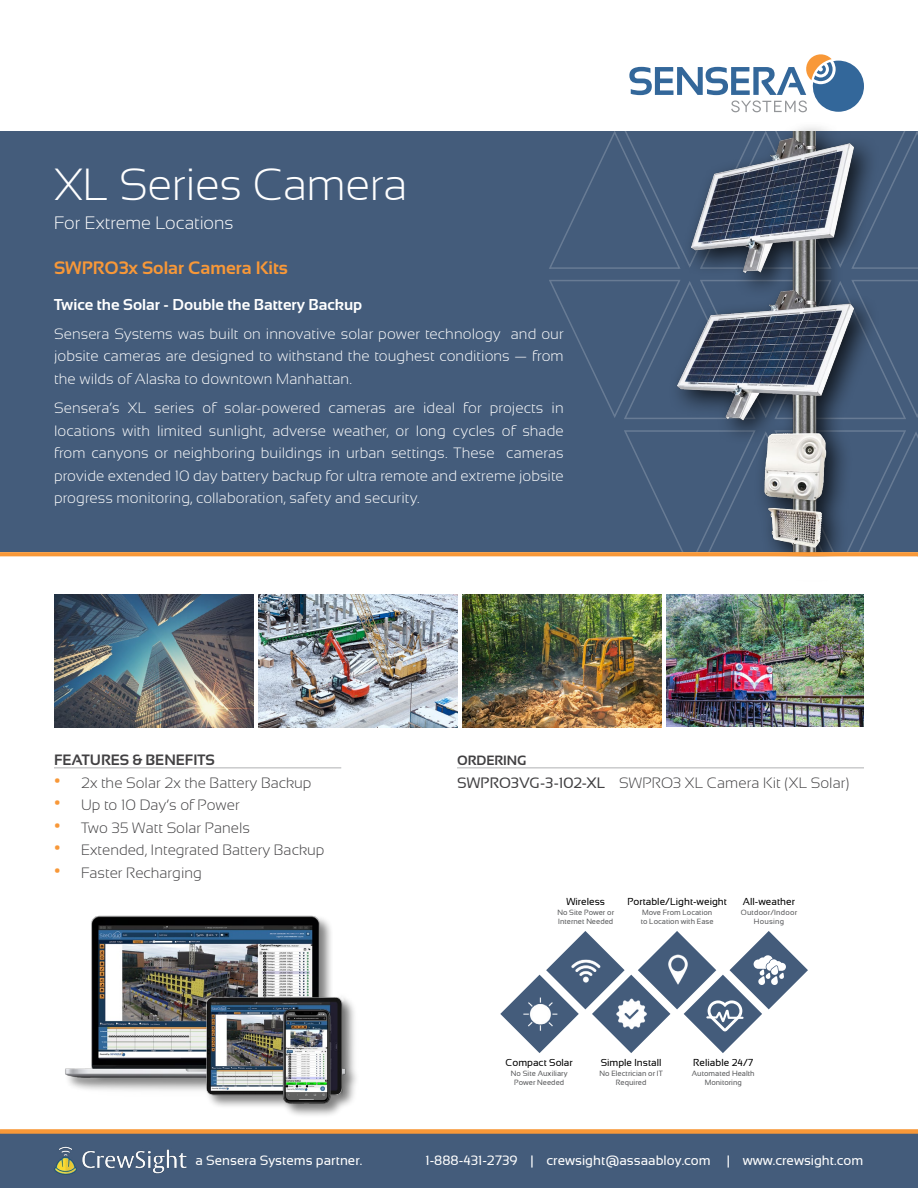
<style>
.page{position:relative;width:918px;height:1188px;background:#fff}
.page>*{position:absolute;margin:0;border:0;box-sizing:border-box;transform-origin:0 0}
.t1{font:300 45px "Sansation";letter-spacing:-.01em;color:#fff}
.t2{font:700 18px "Sansation";color:#f89838}
.t3{font:300 18px "Sansation";color:#fff}
.t4{font:700 15.75px "Sansation";color:#fff}
.t5{font:300 15px/22.5px "Sansation";letter-spacing:.005em;color:#fff;text-align:justify}
.t6{font:300 15px "Sansation";color:#414042}
.t7{font:700 15px "Sansation";color:#414042}
.t8{font:13.5px "Sansation";color:#fff}
.t9{font:700 13.5px "Sansation";color:#414042}
.t10{font:10.05px "Sansation";color:#000}
.t11{font:7.5px/9px "Sansation";color:#58595b;text-align:center}
.t12{font:7.5px/9px "Sansation";letter-spacing:.025em;color:#58595b;text-align:center}
.s1{font-weight:700;font-size:21px;color:#f89838}
.s2{font-weight:400}
</style>
<div class="page">
<div style="left:0;top:1132px;width:918px;height:56px;background:#445c7b"></div>
<div style="left:0;top:132px;width:918px;height:420px;background:#445c7b"></div>
<svg style="left:699px;top:594px;width:134px;height:1px"></svg>
<svg style="left:624px;top:430px;width:294px;height:76px"></svg>
<svg style="left:548px;top:131px;width:370px;height:138px"></svg>
<svg style="left:549px;top:280px;width:369px;height:139px"></svg>
<svg style="left:629px;top:54px;width:235px;height:58px"></svg>
<div style="left:65px;top:915px;width:297px;height:204px;background:#000;opacity:.5"></div>
<img style="left:65px;top:915px;width:289px;height:193px">
<div style="left:0;top:1129px;width:918px;height:5px;background:#f89838"></div>
<svg style="left:500px;top:931px;width:308px;height:122px"></svg>
<hr style="left:457px;top:767px;width:407px;height:2px;background:#949598">
<hr style="left:54px;top:767px;width:287px;height:2px;background:#949598">
<img style="left:31px;top:1129px;width:180px;height:46px">
<div style="left:667px;top:120px;width:214px;height:463px;background:#000;opacity:.75"></div>
<img style="left:660px;top:132px;width:230px;height:420px">
<div style="left:0;top:552px;width:918px;height:5px;background:#f89838"></div>
<img style="left:54px;top:595px;width:199px;height:132px">
<img style="left:463px;top:595px;width:198px;height:132px">
<img style="left:666px;top:595px;width:198px;height:132px">
<img style="left:258px;top:595px;width:199px;height:132px">
<div style="left:0;top:557px;width:918px;height:24px;background:#fff"></div>
<h1 class="t1" style="left:54px;top:160px;width:355px">XL Series Camera</h1>
<p class="t3" style="left:54px;top:212px;width:181px">For Extreme Locations</p>
<p class="t2" style="left:54px;top:257px;width:235px">SWPRO3x Solar Camera Kits</p>
<p class="t4" style="left:54px;top:295px;width:310px">Twice the Solar - Double the Battery Backup</p>
<p class="t5" style="left:54px;top:322px;width:511px">Sensera Systems was built on innovative solar power technology and our jobsite cameras are designed to withstand the toughest conditions — from the wilds of Alaska to downtown Manhattan.</p>
<p class="t5" style="left:54px;top:397px;width:511px">Sensera’s XL series of solar-powered cameras are ideal for projects in locations with limited sunlight, adverse weather, or long cycles of shade from canyons or neighboring buildings in urban settings. These cameras provide extended 10 day battery backup for ultra remote and extreme jobsite progress monitoring, collaboration, safety and security.</p>
<p class="t7" style="left:54px;top:751px;width:162px">FEATURES &amp; BENEFITS</p>
<p class="t6" style="left:54px;top:774px;width:259px"><span class="s1">•</span> 2x the Solar 2x the Battery Backup</p>
<p class="t6" style="left:54px;top:796px;width:187px"><span class="s1">•</span> Up to 10 Day’s of Power</p>
<p class="t6" style="left:54px;top:819px;width:198px"><span class="s1">•</span> Two 35 Watt Solar Panels</p>
<p class="t6" style="left:54px;top:841px;width:272px"><span class="s1">•</span> Extended, Integrated Battery Backup</p>
<p class="t6" style="left:54px;top:864px;width:149px"><span class="s1">•</span> Faster Recharging</p>
<p class="t9" style="left:457px;top:753px;width:71px">ORDERING</p>
<p class="t6" style="left:457px;top:774px;width:394px"><span class="s2">SWPRO3VG-3-102-XL</span> SWPRO3 XL Camera Kit (XL Solar)</p>
<p class="t10" style="left:566px;top:896px;width:40px">Wireless</p>
<p class="t11" style="left:557px;top:908px;width:58px;text-align:left">No Site Power or<br>Internet Needed</p>
<p class="t10" style="left:627px;top:896px;width:101px">Portable/Light-weight</p>
<p class="t11" style="left:641px;top:908px;width:74px;text-align:left">Move From Location to Location with Ease</p>
<p class="t10" style="left:743px;top:896px;width:54px">All-weather</p>
<p class="t12" style="left:741px;top:908px;width:58px">Outdoor/Indoor<br>Housing</p>
<p class="t10" style="left:506px;top:1057px;width:69px">Compact Solar</p>
<p class="t11" style="left:511px;top:1069px;width:58px">No Site Auxiliary<br>Power Needed</p>
<p class="t10" style="left:601px;top:1057px;width:62px">Simple Install</p>
<p class="t11" style="left:599px;top:1069px;width:65px">No Electrician or IT<br>Required</p>
<p class="t10" style="left:693px;top:1057px;width:62px">Reliable 24/7</p>
<p class="t11" style="left:692px;top:1069px;width:64px">Automated Health<br>Monitoring</p>
<p class="t8" style="left:195px;top:1153px;width:168px">a Sensera Systems partner.</p>
<p class="t8" style="left:426px;top:1153px;width:439px">1-888-431-2739 | crewsight@assaabloy.com | www.crewsight.com</p>
</div>
